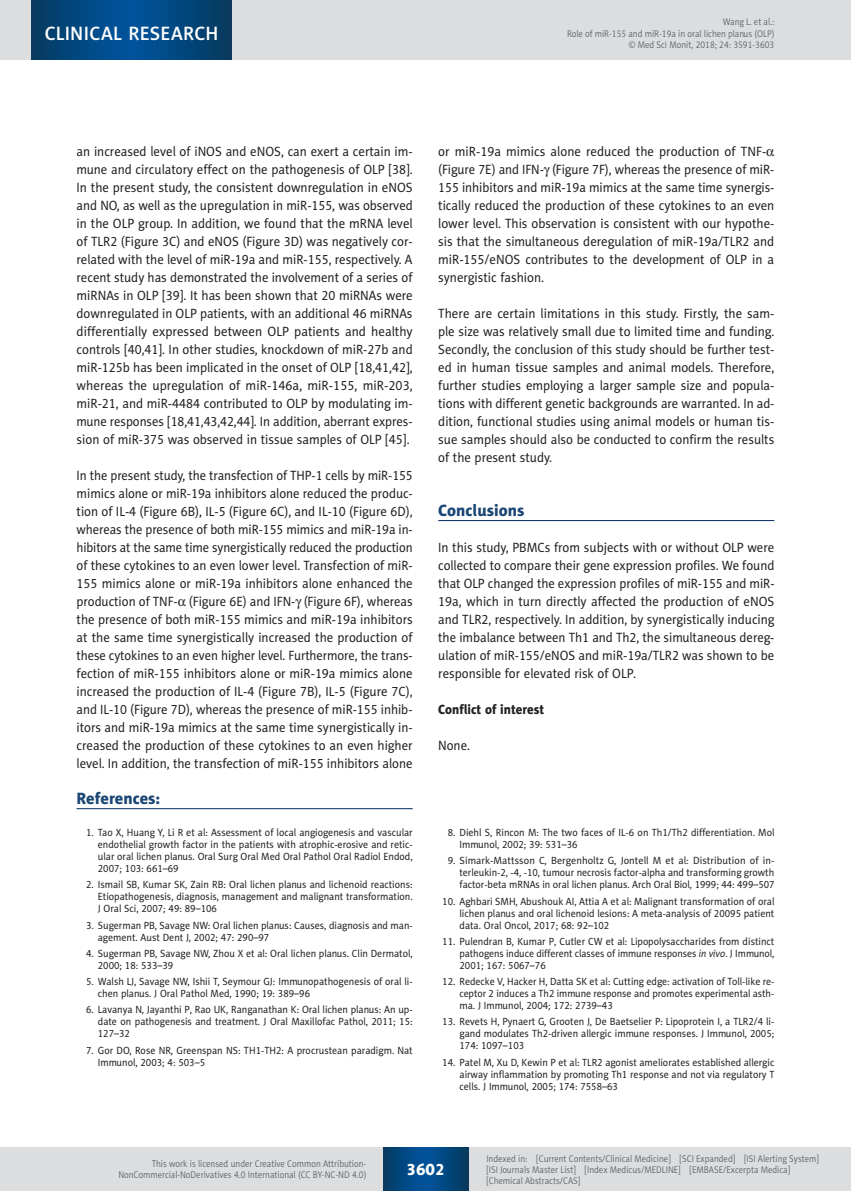
<style>
.page{position:relative;width:851px;height:1191px;background:#fff}
.page>*{position:absolute;margin:0;border:0;box-sizing:border-box;transform-origin:0 0}
.t1{font:19.5px "Naomi Sans EFN Medium";letter-spacing:.015em;color:#fff}
.MSM_Headline_1{font:16.5px "Naomi Sans EFN Heavy";color:#1a4574}
.MSM_Referencje_Tytul{font:16.5px "Naomi Sans EFN Heavy";color:#1a4574}
.t2{font:16.5px "Naomi Sans EFN Heavy";color:#fff}
.MSM_Body{font:13.5px/18px "Naomi Sans EFN";color:#231f20;text-align:justify;scale:.95 1}
.MSM_Body-2{font:13.5px/18px "Naomi Sans EFN";color:#231f20;text-align:justify;scale:.93 1}
.MSM_Headline_2{font:13.5px "Naomi Sans EFN Heavy";color:#231f20;scale:.95 1}
.MSM_Referencje_punkt{font:10.5px/12px "Naomi Sans EFN";color:#231f20;text-align:justify;scale:.95 1}
.MSM_Referencje_punkt-2{font:10.5px/12px "Naomi Sans EFN";color:#231f20;text-align:justify}
.MSM_Referencje_punkt-3{font:10.5px/12px "Naomi Sans EFN";color:#231f20;text-align:justify;scale:.94 1}
.t3{font:9.75px/11.2px "Naomi Sans EFN Light";color:#57585a;text-align:right;scale:.9 1}
.s1{font-family:"Standard Sym L"}
.s2{font-style:italic}
</style>
<div class="page">
<hr style="left:438px;top:520px;width:336px;height:1px;background:#00295c">
<hr style="left:77px;top:808px;width:335px;height:1px;background:#00295c">
<div style="left:0;top:1148px;width:850px;height:43px;background:#dcdddf"></div>
<svg style="left:383px;top:1147px;width:85px;height:43px;background:#02477e"></svg>
<div style="left:0;top:0;width:850px;height:60px;background:#dcdddf"></div>
<hr style="left:850px;top:0;width:1px;height:60px;background:#dcdddf">
<svg style="left:32px;top:0;width:200px;height:60px;background:#02477e"></svg>
<h1 class="t1" style="left:45px;top:22px;width:175px">CLINICAL RESEARCH</h1>
<p class="t3" style="left:567px;top:16px;width:232px">Wang L. et al.:<br>Role of miR-155 and miR-19a in oral lichen planus (OLP) © Med Sci Monit, 2018; 24: 3591-3603</p>
<p class="MSM_Body" style="left:77px;top:142px;width:355px">an increased level of iNOS and eNOS, can exert a certain im&shy;mune and circulatory effect on the pathogenesis of OLP [38].<br>In the present study, the consistent downregulation in eNOS and NO, as well as the upregulation in miR-155, was observed in the OLP group. In addition, we found that the mRNA level of TLR2 (Figure 3C) and eNOS (Figure 3D) was negatively cor&shy;related with the level of miR-19a and miR-155, respectively. A recent study has demonstrated the involvement of a series of miRNAs in OLP [39]. It has been shown that 20 miRNAs were downregulated in OLP patients, with an additional 46 miRNAs differentially expressed between OLP patients and healthy controls [40,41]. In other studies, knockdown of miR-27b and miR-125b has been implicated in the onset of OLP [18,41,42], whereas the upregulation of miR-146a, miR-155, miR-203, miR-21, and miR-4484 contributed to OLP by modulating im&shy;mune responses [18,41,43,42,44]. In addition, aberrant expres&shy;sion of miR-375 was observed in tissue samples of OLP [45].</p>
<p class="MSM_Body-2" style="left:77px;top:466px;width:363px">In the present study, the transfection of THP-1 cells by miR-155 mimics alone or miR-19a inhibitors alone reduced the produc&shy;tion of IL-4 (Figure 6B), IL-5 (Figure 6C), and IL-10 (Figure 6D), whereas the presence of both miR-155 mimics and miR-19a in&shy;hibitors at the same time synergistically reduced the production of these cytokines to an even lower level. Transfection of miR-155 mimics alone or miR-19a inhibitors alone enhanced the production of TNF-<span class="s1">a</span> (Figure 6E) and IFN-<span class="s1">g</span> (Figure 6F), whereas the presence of both miR-155 mimics and miR-19a inhibitors at the same time synergistically increased the production of these cytokines to an even higher level. Furthermore, the trans&shy;fection of miR-155 inhibitors alone or miR-19a mimics alone increased the production of IL-4 (Figure 7B), IL-5 (Figure 7C), and IL-10 (Figure 7D), whereas the presence of miR-155 inhib&shy;itors and miR-19a mimics at the same time synergistically in&shy;creased the production of these cytokines to an even higher level. In addition, the transfection of miR-155 inhibitors alone</p>
<p class="MSM_Referencje_Tytul" style="left:77px;top:788px;width:85px">References:</p>
<p class="MSM_Referencje_punkt" style="left:98px;top:826px;width:333px;text-indent:-12px">1. Tao X, Huang Y, Li R et al: Assessment of local angiogenesis and vascular endothelial growth factor in the patients with atrophic-erosive and retic&shy;ular oral lichen planus. Oral Surg Oral Med Oral Pathol Oral Radiol Endod, 2007; 103: 661–69</p>
<p class="MSM_Referencje_punkt" style="left:98px;top:879px;width:333px;text-indent:-12px">2. Ismail SB, Kumar SK, Zain RB: Oral lichen planus and lichenoid reactions:<br>Etiopathogenesis, diagnosis, management and malignant transformation.<br>J Oral Sci, 2007; 49: 89–106</p>
<p class="MSM_Referencje_punkt" style="left:98px;top:919px;width:333px;text-indent:-12px">3. Sugerman PB, Savage NW: Oral lichen planus: Causes, diagnosis and man&shy;agement. Aust Dent J, 2002; 47: 290–97</p>
<p class="MSM_Referencje_punkt" style="left:98px;top:947px;width:333px;text-indent:-12px">4. Sugerman PB, Savage NW, Zhou X et al: Oral lichen planus. Clin Dermatol,<br>2000; 18: 533–39</p>
<p class="MSM_Referencje_punkt" style="left:98px;top:975px;width:333px;text-indent:-12px">5. Walsh LJ, Savage NW, Ishii T, Seymour GJ: Immunopathogenesis of oral li&shy;chen planus. J Oral Pathol Med, 1990; 19: 389–96</p>
<p class="MSM_Referencje_punkt" style="left:98px;top:1004px;width:333px;text-indent:-12px">6. Lavanya N, Jayanthi P, Rao UK, Ranganathan K: Oral lichen planus: An up&shy;date on pathogenesis and treatment. J Oral Maxillofac Pathol, 2011; 15:<br>127–32</p>
<p class="MSM_Referencje_punkt" style="left:98px;top:1044px;width:333px;text-indent:-12px">7. Gor DO, Rose NR, Greenspan NS: TH1-TH2: A procrustean paradigm. Nat<br>Immunol, 2003; 4: 503–5</p>
<p class="MSM_Body" style="left:438px;top:142px;width:355px">or miR-19a mimics alone reduced the production of TNF-<span class="s1">a </span>(Figure 7E) and IFN-<span class="s1">g</span> (Figure 7F), whereas the presence of miR-155 inhibitors and miR-19a mimics at the same time synergis&shy;tically reduced the production of these cytokines to an even lower level. This observation is consistent with our hypothe&shy;sis that the simultaneous deregulation of miR-19a/TLR2 and miR-155/eNOS contributes to the development of OLP in a synergistic fashion.</p>
<p class="MSM_Body" style="left:438px;top:304px;width:355px">There are certain limitations in this study. Firstly, the sam&shy;ple size was relatively small due to limited time and funding.<br>Secondly, the conclusion of this study should be further test&shy;ed in human tissue samples and animal models. Therefore, further studies employing a larger sample size and popula&shy;tions with different genetic backgrounds are warranted. In ad&shy;dition, functional studies using animal models or human tis&shy;sue samples should also be conducted to confirm the results of the present study.</p>
<p class="MSM_Headline_1" style="left:438px;top:500px;width:88px">Conclusions</p>
<p class="MSM_Body" style="left:438px;top:538px;width:355px">In this study, PBMCs from subjects with or without OLP were collected to compare their gene expression profiles. We found that OLP changed the expression profiles of miR-155 and miR-19a, which in turn directly affected the production of eNOS and TLR2, respectively. In addition, by synergistically inducing the imbalance between Th1 and Th2, the simultaneous dereg&shy;ulation of miR-155/eNOS and miR-19a/TLR2 was shown to be responsible for elevated risk of OLP.</p>
<p class="MSM_Headline_2" style="left:438px;top:701px;width:113px">Conflict of interest</p>
<p class="MSM_Body" style="left:438px;top:736px;width:35px">None.</p>
<p class="MSM_Referencje_punkt" style="left:459px;top:826px;width:333px;text-indent:-12px">8. Diehl S, Rincon M: The two faces of IL-6 on Th1/Th2 differentiation. Mol<br>Immunol, 2002; 39: 531–36</p>
<p class="MSM_Referencje_punkt-2" style="left:459px;top:855px;width:316px;text-indent:-12px">9. Simark-Mattsson C, Bergenholtz G, Jontell M et al: Distribution of in&shy;terleukin-2, -4, -10, tumour necrosis factor-alpha and transforming growth factor-beta mRNAs in oral lichen planus. Arch Oral Biol, 1999; 44: 499–507</p>
<p class="MSM_Referencje_punkt" style="left:459px;top:895px;width:333px;text-indent:-17px">10. Aghbari SMH, Abushouk AI, Attia A et al: Malignant transformation of oral lichen planus and oral lichenoid lesions: A meta-analysis of 20095 patient data. Oral Oncol, 2017; 68: 92–102</p>
<p class="MSM_Referencje_punkt" style="left:459px;top:935px;width:333px;text-indent:-17px">11. Pulendran B, Kumar P, Cutler CW et al: Lipopolysaccharides from distinct pathogens induce different classes of immune responses <span class="s2">in vivo</span>. J Immunol, 2001; 167: 5067–76</p>
<p class="MSM_Referencje_punkt-3" style="left:459px;top:975px;width:336px;text-indent:-17px">12. Redecke V, Hacker H, Datta SK et al: Cutting edge: activation of Toll-like re&shy;ceptor 2 induces a Th2 immune response and promotes experimental asth&shy;ma. J Immunol, 2004; 172: 2739–43</p>
<p class="MSM_Referencje_punkt" style="left:459px;top:1016px;width:333px;text-indent:-17px">13. Revets H, Pynaert G, Grooten J, De Baetselier P: Lipoprotein I, a TLR2/4 li&shy;gand modulates Th2-driven allergic immune responses. J Immunol, 2005; 174: 1097–103</p>
<p class="MSM_Referencje_punkt" style="left:459px;top:1056px;width:333px;text-indent:-17px">14. Patel M, Xu D, Kewin P et al: TLR2 agonist ameliorates established allergic airway inflammation by promoting Th1 response and not via regulatory T cells. J Immunol, 2005; 174: 7558–63</p>
<p class="t3" style="left:118px;top:1158px;width:277px">This work is licensed under Creative Common Attribution-<br>NonCommercial-NoDerivatives 4.0 International (CC BY-NC-ND 4.0)</p>
<p class="t2" style="left:406px;top:1159px;width:40px">3602</p>
<p class="t3" style="left:486px;top:1152px;width:371px;text-align:left">Indexed in: [Current Contents/Clinical Medicine] [SCI Expanded] [ISI Alerting System] [ISI Journals Master List] [Index Medicus/MEDLINE] [EMBASE/Excerpta Medica] [Chemical Abstracts/CAS]</p>
</div>
